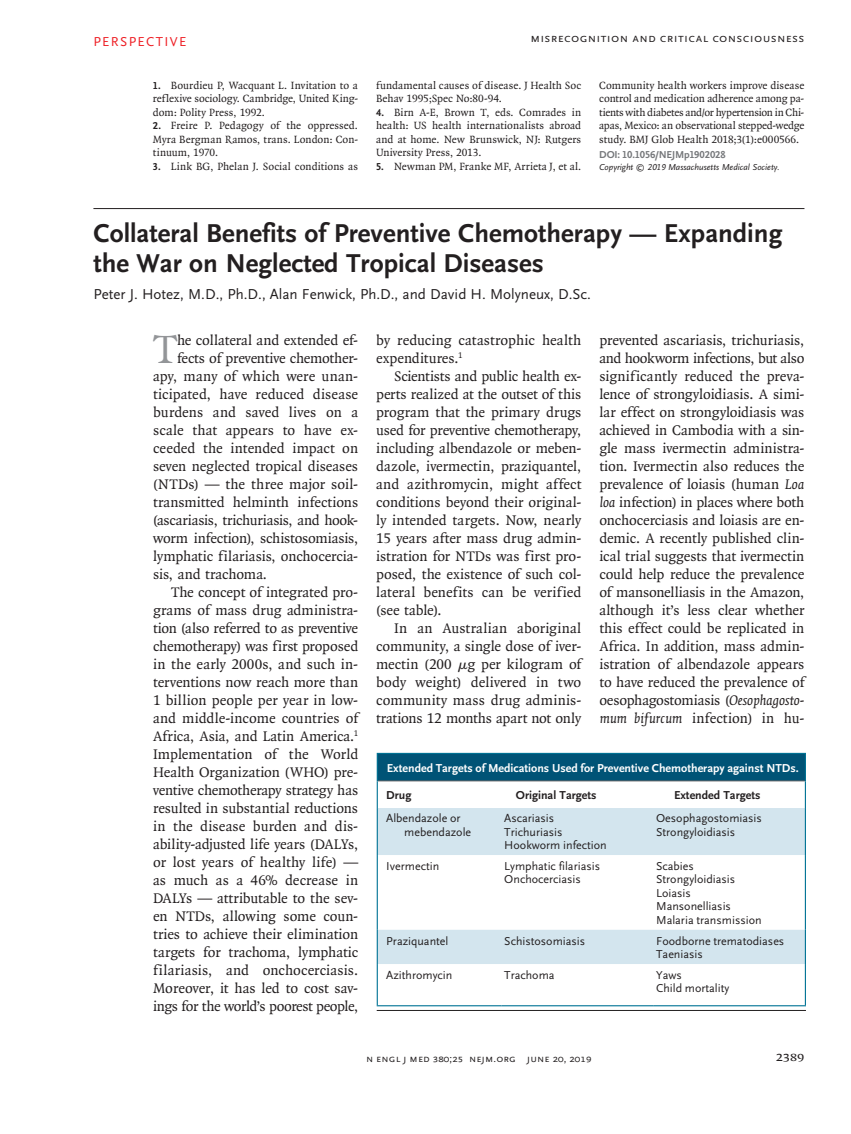
<style>
.page{position:relative;width:851px;height:1134px;background:#fff}
.page>*{position:absolute;margin:0;border:0;box-sizing:border-box;transform-origin:0 0}
.t1{font:43.05px "OTNEJM Quadraat";color:#939598}
.t2{font:700 27px/30px "OTNEJM Scala Sans LF";color:#231f20}
.t3{font:15px/18px "OTNEJM Quadraat";color:#231f20;text-align:justify}
.t4{font:15px "OTNEJM Quadraat";letter-spacing:-.02em;color:#231f20}
.t5{font:15px "OTNEJM Scala Sans LF";color:#231f20}
.t6{font:15px "OTNEJM Quadraat";letter-spacing:-.035em;color:#231f20}
.t7{font:14.25px "OTNEJM Quadraat Cap";color:#231f20}
.t8{font:13.5px "OTNEJM Scala Sans LF Cap";letter-spacing:.1em;color:#ee1d23}
.t9{font:12.75px "OTNEJM Scala Sans LF Small Cap";letter-spacing:.025em;color:#231f20}
.t10{font:12px/13.5px "OTNEJM Scala Sans LF";color:#231f20}
.t11{font:700 12px "OTNEJM Scala Sans LF";color:#fff}
.t12{font:700 12px "OTNEJM Scala Sans LF";color:#231f20}
.t13{font:11.25px/13.5px "OTNEJM Quadraat";letter-spacing:.005em;color:#231f20;text-align:justify}
.t14{font:10.8px "OTNEJM Scala Sans LF Cap";letter-spacing:.01em;color:#231f20}
.t15{font:700 10.5px "OTNEJM Scala Sans LF";letter-spacing:-.01em;color:#76787b}
.t16{font:italic 9px "OTNEJM Scala Sans LF";color:#231f20}
.s1{font-family:"OTNEJM Scala Sans LF";font-weight:700;font-size:10.5px}
.s2{font-style:italic}
.s3{font-family:"OTNEJM Scala Sans LF Small Cap"}
</style>
<div class="page">
<hr style="left:93px;top:208px;width:711px;height:1px;background:#231f20">
<svg style="left:378px;top:808px;width:426px;height:156px;fill:#d3e5ee"></svg>
<hr style="left:376px;top:781px;width:2px;height:27px;background:#007395">
<hr style="left:804px;top:781px;width:2px;height:27px;background:#007395">
<hr style="left:376px;top:808px;width:2px;height:47px;background:#007395">
<hr style="left:804px;top:808px;width:2px;height:47px;background:#007395">
<hr style="left:376px;top:855px;width:2px;height:75px;background:#007395">
<hr style="left:804px;top:855px;width:2px;height:75px;background:#007395">
<hr style="left:376px;top:930px;width:2px;height:34px;background:#007395">
<hr style="left:804px;top:930px;width:2px;height:34px;background:#007395">
<hr style="left:376px;top:964px;width:2px;height:41px;background:#007395">
<hr style="left:804px;top:964px;width:2px;height:41px;background:#007395">
<hr style="left:376px;top:1005px;width:125px;height:1px;background:#007395">
<hr style="left:501px;top:1005px;width:152px;height:1px;background:#007395">
<hr style="left:653px;top:1005px;width:152px;height:1px;background:#007395">
<div style="left:377px;top:753px;width:428px;height:28px;background:#005376"></div>
<div style="left:376px;top:753px;width:430px;height:29px;border:1px solid #007395"></div>
<hr style="left:376px;top:1010px;width:430px;height:1px;background:#231f20">
<p class="t8" style="left:93px;top:34px;width:94px">PERSPECTIVE</p>
<p class="t13" style="left:153px;top:79px;width:207px"><span class="s1">1.</span> Bourdieu P, Wacquant L. Invitation to a reflexive sociology. Cambridge, United King&shy;dom: Polity Press, 1992.</p>
<p class="t13" style="left:153px;top:119px;width:207px"><span class="s1">2.</span> Freire P. Pedagogy of the oppressed.<br>Myra Bergman Ramos, trans. London: Con&shy;tinuum, 1970.</p>
<p class="t13" style="left:153px;top:160px;width:207px"><span class="s1">3.</span> Link BG, Phelan J. Social conditions as</p>
<p class="t9" style="left:530px;top:31px;width:275px">Misrecognition and Critical Consciousness</p>
<p class="t13" style="left:376px;top:79px;width:207px">fundamental causes of disease. J Health Soc<br>Behav 1995;Spec No:80-94.</p>
<p class="t13" style="left:376px;top:106px;width:207px"><span class="s1">4.</span> Birn A-E, Brown T, eds. Comrades in health: US health internationalists abroad and at home. New Brunswick, NJ: Rutgers University Press, 2013.</p>
<p class="t13" style="left:376px;top:160px;width:207px"><span class="s1">5.</span> Newman PM, Franke MF, Arrieta J, et al.</p>
<p class="t13" style="left:599px;top:79px;width:207px">Community health workers improve disease control and medication adherence among pa&shy;tients with diabetes and/or hypertension in Chi&shy;apas, Mexico: an observational stepped-wedge study. BMJ Glob Health 2018;3(1):e000566.</p>
<p class="t15" style="left:599px;top:149px;width:128px">DOI: 10.1056/NEJMp1902028</p>
<p class="t16" style="left:599px;top:162px;width:182px">Copyright © 2019 Massachusetts Medical Society.</p>
<h2 class="t2" style="left:93px;top:219px;width:690px">Collateral Benefits of Preventive Chemotherapy — Expanding the War on Neglected Tropical Diseases</h2>
<p class="t5" style="left:93px;top:286px;width:499px">Peter J. Hotez, M.D., Ph.D., Alan Fenwick, Ph.D., and David H. Molyneux, D.Sc.</p>
<h1 class="t1" style="left:153px;top:324px;width:26px">T</h1>
<p class="t3" style="left:177px;top:331px;width:183px">he collateral and extended ef-</p>
<p class="t3" style="left:376px;top:331px;width:206px">by reducing catastrophic health expenditures.<sup>1</sup></p>
<p class="t3" style="left:376px;top:367px;width:207px;text-indent:18px">Scientists and public health ex&shy;perts realized at the outset of this program that the primary drugs used for preventive chemotherapy, including albendazole or meben&shy;dazole, ivermectin, praziquantel, and azithromycin, might affect conditions beyond their original&shy;ly intended targets. Now, nearly 15 years after mass drug admin&shy;istration for NTDs was first pro&shy;posed, the existence of such col&shy;lateral benefits can be verified (see table).</p>
<p class="t3" style="left:376px;top:619px;width:207px;text-indent:18px">In an Australian aboriginal community, a single dose of iver&shy;mectin (200 μg per kilogram of body weight) delivered in two community mass drug adminis&shy;trations 12 months apart not only</p>
<p class="t3" style="left:599px;top:331px;width:207px">prevented ascariasis, trichuriasis, and hookworm infections, but also significantly reduced the preva&shy;lence of strongyloidiasis. A simi&shy;lar effect on strongyloidiasis was achieved in Cambodia with a sin&shy;gle mass ivermectin administra&shy;tion. Ivermectin also reduces the prevalence of loiasis (human <span class="s2">Loa loa</span> infection) in places where both onchocerciasis and loiasis are en&shy;demic. A recently published clin&shy;ical trial suggests that ivermectin could help reduce the prevalence of mansonelliasis in the Amazon, although it’s less clear whether this effect could be replicated in Africa. In addition, mass admin&shy;istration of albendazole appears to have reduced the prevalence of oesophagostomiasis (<span class="s2">Oesophagosto&shy;mum bifurcum</span> infection) in hu-</p>
<p class="t4" style="left:177px;top:349px;width:183px">fects of preventive chemother-</p>
<p class="t3" style="left:153px;top:367px;width:207px">apy, many of which were unan-</p>
<p class="t3" style="left:153px;top:385px;width:206px">ticipated, have reduced disease</p>
<p class="t3" style="left:153px;top:403px;width:206px">burdens and saved lives on a</p>
<p class="t3" style="left:153px;top:421px;width:207px">scale that appears to have ex-</p>
<p class="t3" style="left:153px;top:439px;width:206px">ceeded the intended impact on</p>
<p class="t3" style="left:153px;top:457px;width:206px">seven neglected tropical diseases</p>
<p class="t3" style="left:153px;top:475px;width:207px">(NTDs) — the three major soil-</p>
<p class="t3" style="left:153px;top:493px;width:207px">transmitted helminth infections</p>
<p class="t3" style="left:153px;top:511px;width:207px">(ascariasis, trichuriasis, and hook-</p>
<p class="t3" style="left:153px;top:529px;width:207px">worm infection), schistosomiasis,</p>
<p class="t3" style="left:153px;top:547px;width:207px">lymphatic filariasis, onchocercia-</p>
<p class="t3" style="left:153px;top:565px;width:116px">sis, and trachoma.</p>
<p class="t3" style="left:171px;top:583px;width:189px">The concept of integrated pro-</p>
<p class="t3" style="left:153px;top:601px;width:207px">grams of mass drug administra-</p>
<p class="t3" style="left:153px;top:619px;width:206px">tion (also referred to as preventive</p>
<p class="t4" style="left:153px;top:637px;width:207px">chemotherapy) was first proposed</p>
<p class="t3" style="left:153px;top:655px;width:207px">in the early 2000s, and such in-</p>
<p class="t3" style="left:153px;top:673px;width:206px">terventions now reach more than</p>
<p class="t3" style="left:153px;top:691px;width:207px">1 billion people per year in low-</p>
<p class="t3" style="left:153px;top:709px;width:207px">and middle-income countries of</p>
<p class="t3" style="left:153px;top:727px;width:207px">Africa, Asia, and Latin America.<sup>1</sup></p>
<p class="t3" style="left:153px;top:745px;width:207px">Implementation of the World</p>
<p class="t3" style="left:153px;top:763px;width:207px">Health Organization (WHO) pre-</p>
<p class="t4" style="left:153px;top:781px;width:207px">ventive chemotherapy strategy has</p>
<p class="t3" style="left:153px;top:799px;width:206px">resulted in substantial reductions</p>
<p class="t3" style="left:153px;top:817px;width:207px">in the disease burden and dis-</p>
<p class="t3" style="left:153px;top:835px;width:207px">ability-adjusted life years (DALYs,</p>
<p class="t3" style="left:153px;top:853px;width:206px">or lost years of healthy life) —</p>
<p class="t3" style="left:153px;top:871px;width:207px">as much as a 46% decrease in</p>
<p class="t3" style="left:153px;top:889px;width:207px">DALYs — attributable to the sev-</p>
<p class="t3" style="left:153px;top:907px;width:207px">en NTDs, allowing some coun-</p>
<p class="t3" style="left:153px;top:925px;width:206px">tries to achieve their elimination</p>
<p class="t3" style="left:153px;top:943px;width:207px">targets for trachoma, lymphatic</p>
<p class="t3" style="left:153px;top:961px;width:207px">filariasis, and onchocerciasis.</p>
<p class="t3" style="left:153px;top:979px;width:207px">Moreover, it has led to cost sav-</p>
<p class="t6" style="left:153px;top:997px;width:207px">ings for the world’s poorest people,</p>
<p class="t11" style="left:387px;top:761px;width:413px">Extended Targets of Medications Used for Preventive Chemotherapy against NTDs.</p>
<p class="t12" style="left:386px;top:789px;width:27px">Drug</p>
<p class="t12" style="left:516px;top:789px;width:82px">Original Targets</p>
<p class="t12" style="left:674px;top:789px;width:88px">Extended Targets</p>
<p class="t10" style="left:404px;top:812px;width:68px;text-indent:-18px">Albendazole or mebendazole</p>
<p class="t10" style="left:504px;top:812px;width:104px">Ascariasis<br>Trichuriasis<br>Hookworm infection</p>
<p class="t10" style="left:656px;top:812px;width:107px">Oesophagostomiasis<br>Strongyloidiasis</p>
<p class="t10" style="left:386px;top:859px;width:54px">Ivermectin</p>
<p class="t10" style="left:504px;top:859px;width:97px">Lymphatic filariasis<br>Onchocerciasis</p>
<p class="t10" style="left:656px;top:859px;width:107px">Scabies<br>Strongyloidiasis<br>Loiasis<br>Mansonelliasis<br>Malaria transmission</p>
<p class="t10" style="left:386px;top:934px;width:64px">Praziquantel</p>
<p class="t10" style="left:504px;top:934px;width:82px">Schistosomiasis</p>
<p class="t10" style="left:656px;top:934px;width:130px">Foodborne trematodiases<br>Taeniasis</p>
<p class="t10" style="left:386px;top:968px;width:68px">Azithromycin</p>
<p class="t10" style="left:504px;top:968px;width:52px">Trachoma</p>
<p class="t10" style="left:656px;top:968px;width:75px">Yaws<br>Child mortality</p>
<p class="t14" style="left:366px;top:1052px;width:227px">n engl j med 380;25 nejm.org <span class="s3">June 20, 2019</span></p>
<p class="t7" style="left:775px;top:1048px;width:30px">2389</p>
</div>
